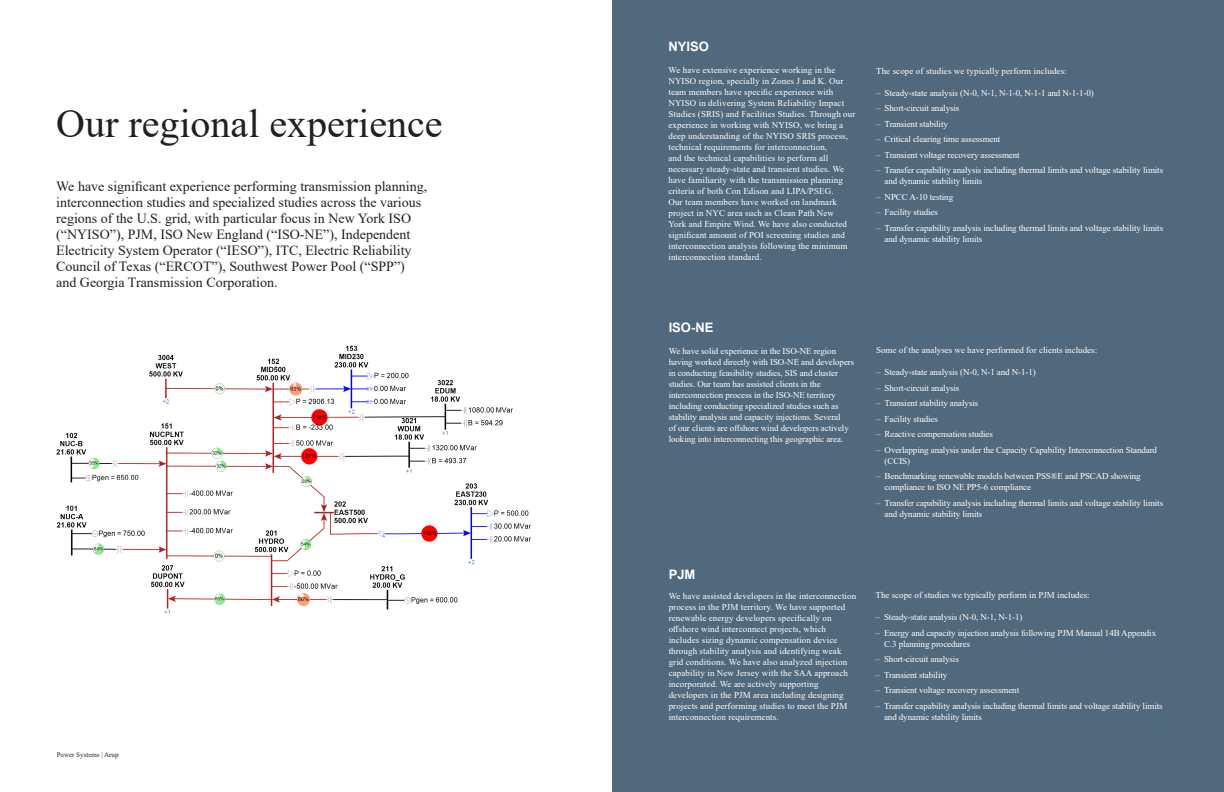
<style>
.page{position:relative;width:1224px;height:792px;background:#fff}
.page>*{position:absolute;margin:0;border:0;box-sizing:border-box;transform-origin:0 0}
.Large_scalable_copy{font:40px "Times New Roman";color:#231f20}
.Value_Standfirst{font:14px/16px "Times New Roman";color:#231f20}
.Pictorial_heading_1{font:700 13px "Arial";color:#fff}
.Pictorial_copy{font:9px/11px "Times New Roman";letter-spacing:-.01em;color:#fff}
.Pictorial_copy-2{font:9px/11px "Times New Roman";letter-spacing:.01em;color:#fff}
.t1{font:7px "Times New Roman";color:#231f20}
</style>
<div class="page">
<img style="left:56px;top:345px;width:475px;height:269px">
<div style="left:612px;top:0;width:612px;height:792px;background:#50697d"></div>
<p class="Large_scalable_copy" style="left:56px;top:96px;width:388px">Our regional experience</p>
<p class="Value_Standfirst" style="left:56px;top:178px;width:372px">We have significant experience performing transmission planning, interconnection studies and specialized studies across the various regions of the U.S. grid, with particular focus in New York ISO (“NYISO”), PJM, ISO New England (“ISO-NE”), Independent Electricity System Operator (“IESO”), ITC, Electric Reliability Council of Texas (“ERCOT”), Southwest Power Pool (“SPP”) and Georgia Transmission Corporation.</p>
<p class="t1" style="left:57px;top:750px;width:63px">Power Systems | Arup</p>
<p class="Pictorial_heading_1" style="left:668px;top:38px;width:42px">NYISO</p>
<p class="Pictorial_copy-2" style="left:668px;top:65px;width:189px">We have extensive experience working in the NYISO region, specially in Zones J and K. Our team members have specific experience with NYISO in delivering System Reliability Impact Studies (SRIS) and Facilities Studies. Through our experience in working with NYISO, we bring a deep understanding of the NYISO SRIS process, technical requirements for interconnection,<br>and the technical capabilities to perform all necessary steady-state and transient studies. We have familiarity with the transmission planning criteria of both Con Edison and LIPA/PSEG.<br>Our team members have worked on landmark project in NYC area such as Clean Path New<br>York and Empire Wind. We have also conducted significant amount of POI screening studies and interconnection analysis following the minimum interconnection standard.</p>
<p class="Pictorial_copy-2" style="left:876px;top:65px;width:192px">The scope of studies we typically perform includes:</p>
<p class="Pictorial_copy" style="left:876px;top:87px;width:219px">– Steady-state analysis (N-0, N-1, N-1-0, N-1-1 and N-1-1-0)</p>
<p class="Pictorial_copy" style="left:876px;top:103px;width:85px">– Short-circuit analysis</p>
<p class="Pictorial_copy" style="left:876px;top:118px;width:73px">– Transient stability</p>
<p class="Pictorial_copy" style="left:876px;top:134px;width:126px">– Critical clearing time assessment</p>
<p class="Pictorial_copy" style="left:876px;top:149px;width:145px">– Transient voltage recovery assessment</p>
<p class="Pictorial_copy" style="left:885px;top:165px;width:280px;text-indent:-9px">– Transfer capability analysis including thermal limits and voltage stability limits and dynamic stability limits</p>
<p class="Pictorial_copy" style="left:876px;top:191px;width:79px">– NPCC A-10 testing</p>
<p class="Pictorial_copy" style="left:876px;top:207px;width:63px">– Facility studies</p>
<p class="Pictorial_copy" style="left:885px;top:222px;width:280px;text-indent:-9px">– Transfer capability analysis including thermal limits and voltage stability limits and dynamic stability limits</p>
<p class="Pictorial_heading_1" style="left:669px;top:318px;width:46px">ISO-NE</p>
<p class="Pictorial_copy" style="left:669px;top:345px;width:187px">We have solid experience in the ISO-NE region having worked directly with ISO-NE and developers in conducting feasibility studies, SIS and cluster studies. Our team has assisted clients in the interconnection process in the ISO-NE territory including conducting specialized studies such as stability analysis and capacity injections. Several<br>of our clients are offshore wind developers actively looking into interconnecting this geographic area.</p>
<p class="Pictorial_copy" style="left:876px;top:344px;width:223px">Some of the analyses we have performed for clients includes:</p>
<p class="Pictorial_copy" style="left:876px;top:366px;width:161px">– Steady-state analysis (N-0, N-1 and N-1-1)</p>
<p class="Pictorial_copy" style="left:876px;top:382px;width:85px">– Short-circuit analysis</p>
<p class="Pictorial_copy" style="left:876px;top:397px;width:104px">– Transient stability analysis</p>
<p class="Pictorial_copy" style="left:876px;top:413px;width:63px">– Facility studies</p>
<p class="Pictorial_copy" style="left:876px;top:428px;width:118px">– Reactive compensation studies</p>
<p class="Pictorial_copy" style="left:885px;top:444px;width:274px;text-indent:-9px">– Overlapping analysis under the Capacity Capability Interconnection Standard (CCIS)</p>
<p class="Pictorial_copy" style="left:885px;top:470px;width:258px;text-indent:-9px">– Benchmarking renewable models between PSS®E and PSCAD showing compliance to ISO NE PP5-6 compliance</p>
<p class="Pictorial_copy" style="left:885px;top:497px;width:280px;text-indent:-9px">– Transfer capability analysis including thermal limits and voltage stability limits and dynamic stability limits</p>
<p class="Pictorial_heading_1" style="left:669px;top:565px;width:28px">PJM</p>
<p class="Pictorial_copy-2" style="left:669px;top:590px;width:189px">We have assisted developers in the interconnection process in the PJM territory. We have supported renewable energy developers specifically on offshore wind interconnect projects, which includes sizing dynamic compensation device through stability analysis and identifying weak grid conditions. We have also analyzed injection capability in New Jersey with the SAA approach incorporated. We are actively supporting developers in the PJM area including designing projects and performing studies to meet the PJM interconnection requirements.</p>
<p class="Pictorial_copy" style="left:876px;top:590px;width:216px">The scope of studies we typically perform in PJM includes:</p>
<p class="Pictorial_copy" style="left:876px;top:612px;width:149px">– Steady-state analysis (N-0, N-1, N-1-1)</p>
<p class="Pictorial_copy" style="left:884px;top:627px;width:274px;text-indent:-9px">– Energy and capacity injection analysis following PJM Manual 14B Appendix<br>C.3 planning procedures</p>
<p class="Pictorial_copy" style="left:876px;top:654px;width:85px">– Short-circuit analysis</p>
<p class="Pictorial_copy" style="left:876px;top:669px;width:73px">– Transient stability</p>
<p class="Pictorial_copy" style="left:876px;top:685px;width:145px">– Transient voltage recovery assessment</p>
<p class="Pictorial_copy" style="left:884px;top:700px;width:280px;text-indent:-9px">– Transfer capability analysis including thermal limits and voltage stability limits and dynamic stability limits</p>
</div>
